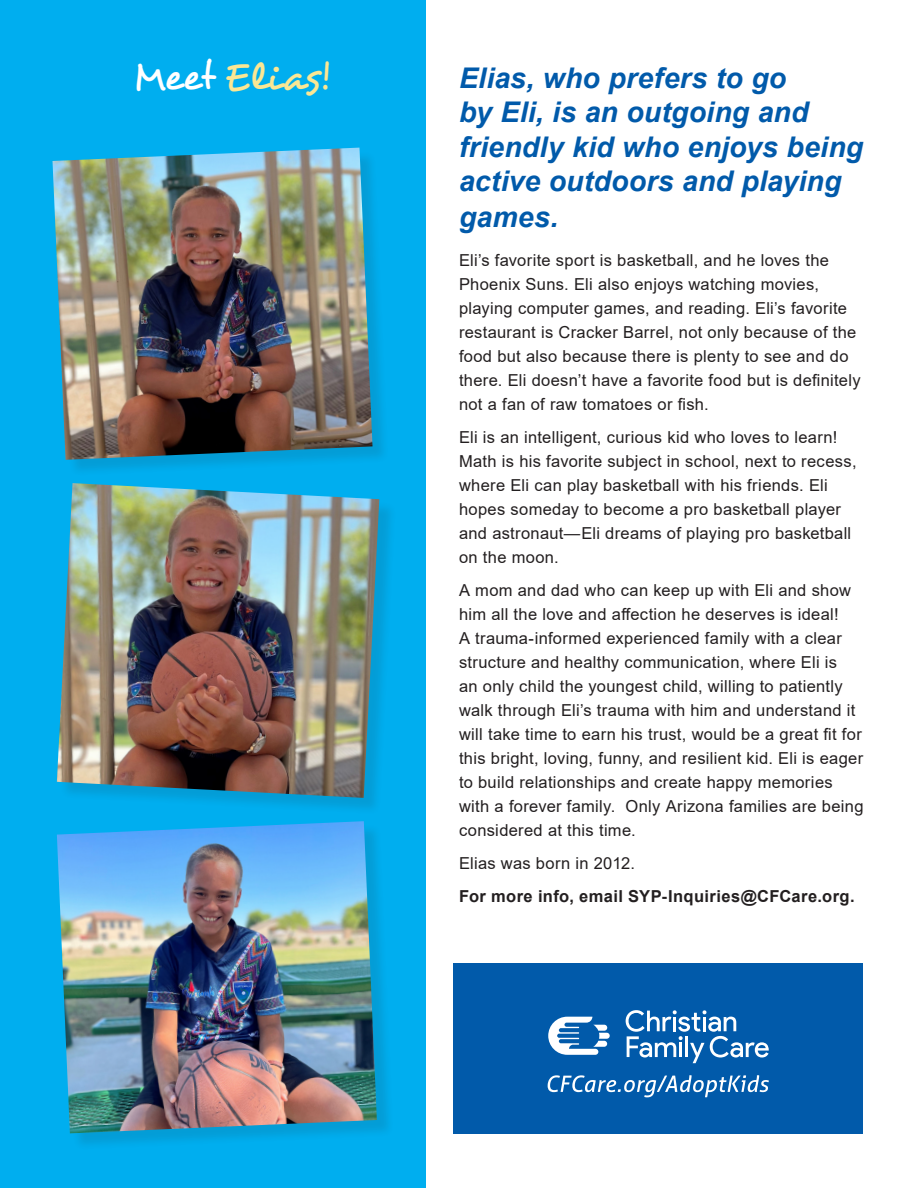
<style>
.page{position:relative;width:918px;height:1188px;background:#fff}
.page>*{position:absolute;margin:0;border:0;box-sizing:border-box;transform-origin:0 0}
.t1{font:40.5px "Desyrel";letter-spacing:-.02em;color:#fbe794}
.t2{font:italic 700 28.5px/34.8px "Arial";letter-spacing:.005em;color:#015aaa}
.t3{font:16.5px/24px "Arial";letter-spacing:.02em;color:#231f20}
.t4{font:700 16.5px "Arial";letter-spacing:.025em;color:#231f20}
.s1{color:#fff}
</style>
<div class="page">
<div style="left:0;top:0;width:426px;height:1188px;background:#00aeef"></div>
<div style="left:55px;top:150px;width:335px;height:327px;background:#231f20;opacity:.12"></div>
<img style="left:52px;top:148px;width:321px;height:312px">
<div style="left:60px;top:486px;width:337px;height:329px;background:#231f20;opacity:.12"></div>
<img style="left:57px;top:483px;width:322px;height:315px">
<div style="left:60px;top:824px;width:334px;height:327px;background:#231f20;opacity:.12"></div>
<img style="left:57px;top:821px;width:320px;height:312px">
<div style="left:454px;top:963px;width:409px;height:171px;background:#015aaa"></div>
<svg style="left:626px;top:1010px;width:143px;height:53px"></svg>
<svg style="left:548px;top:1017px;width:62px;height:38px"></svg>
<svg style="left:548px;top:1075px;width:221px;height:22px"></svg>
<p class="t1" style="left:133px;top:52px;width:198px"><span class="s1">Meet</span> Elias!</p>
<p class="t2" style="left:459px;top:61px;width:406px">Elias, who prefers to go<br>by Eli, is an outgoing and friendly kid who enjoys being active outdoors and playing games.</p>
<p class="t3" style="left:459px;top:248px;width:403px">Eli’s favorite sport is basketball, and he loves the Phoenix Suns. Eli also enjoys watching movies, playing computer games, and reading. Eli’s favorite restaurant is Cracker Barrel, not only because of the food but also because there is plenty to see and do there. Eli doesn’t have a favorite food but is definitely not a fan of raw tomatoes or fish.</p>
<p class="t3" style="left:459px;top:425px;width:399px">Eli is an intelligent, curious kid who loves to learn!<br>Math is his favorite subject in school, next to recess, where Eli can play basketball with his friends. Eli hopes someday to become a pro basketball player and astronaut—Eli dreams of playing pro basketball on the moon.</p>
<p class="t3" style="left:459px;top:578px;width:406px">A mom and dad who can keep up with Eli and show him all the love and affection he deserves is ideal!<br>A trauma-informed experienced family with a clear structure and healthy communication, where Eli is<br>an only child the youngest child, willing to patiently walk through Eli’s trauma with him and understand it will take time to earn his trust, would be a great fit for this bright, loving, funny, and resilient kid. Eli is eager to build relationships and create happy memories with a forever family. Only Arizona families are being considered at this time.</p>
<p class="t3" style="left:459px;top:851px;width:178px">Elias was born in 2012.</p>
<p class="t4" style="left:459px;top:885px;width:397px">For more info, email SYP-Inquiries@CFCare.org.</p>
</div>
